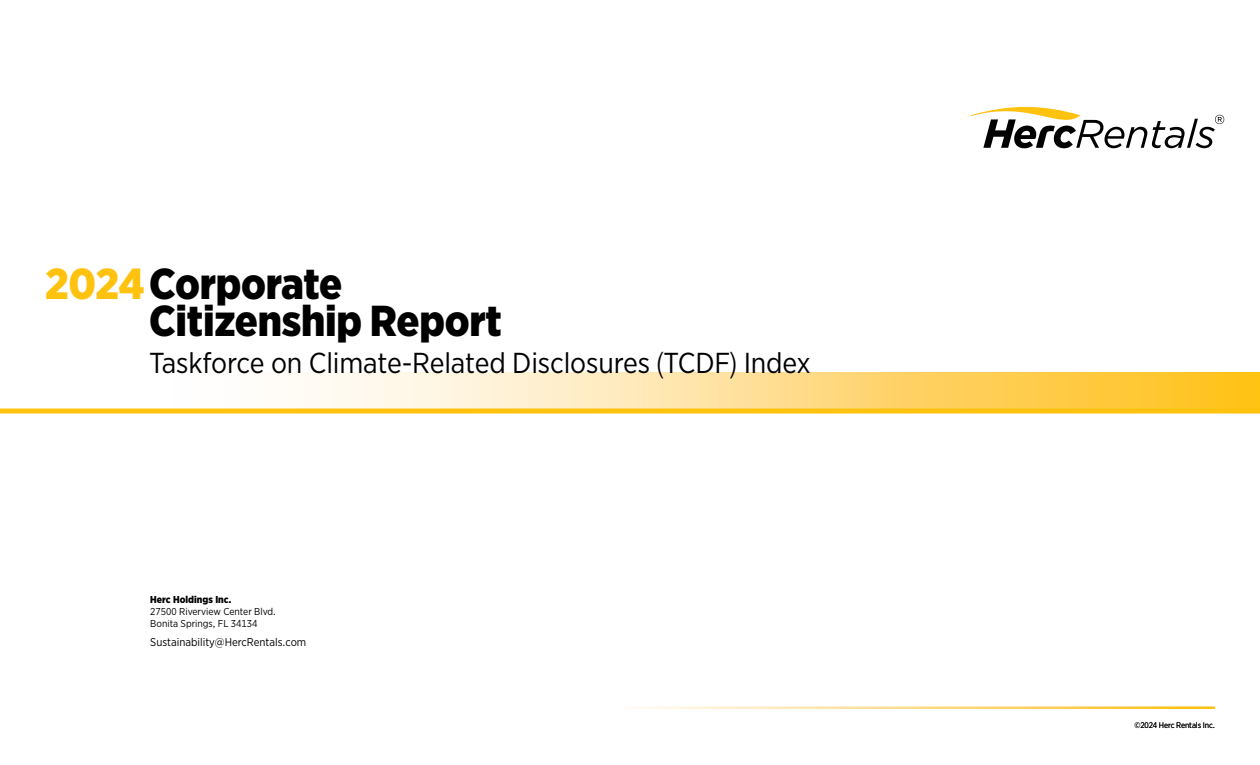
<style>
.page{position:relative;width:1260px;height:765px;background:#fff}
.page>*{position:absolute;margin:0;border:0;box-sizing:border-box;transform-origin:0 0}
._1___Section_Title{font:900 43.25px "Gotham Narrow";letter-spacing:-.005em;color:#000}
._1___Section_Title-2{font:28.88px "Gotham Narrow";letter-spacing:-.005em;color:#000}
._3___Copy{font:11.25px "Gotham Narrow";color:#000}
._5___Sub_Heads{font:10px "Gotham Narrow";color:#000}
._5___Sub_Heads-2{font:900 10px "Gotham Narrow";color:#000}
.t1{font:8.12px "Gotham Narrow";letter-spacing:-.015em;color:#000}
.s1{color:#ffc20e}
.s2{font-family:"Helvetica Neue";font-weight:300}
</style>
<div class="page">
<svg style="left:971px;top:107px;width:253px;height:41px"></svg>
<svg style="left:0;top:373px;width:1260px;height:36px"></svg>
<div style="left:0;top:409px;width:1260px;height:5px;background:#ffc20e"></div>
<p class="_1___Section_Title" style="left:45px;top:255px;width:299px"><span class="s1">2024</span>Corporate</p>
<p class="_1___Section_Title" style="left:149px;top:292px;width:354px">Citizenship Report</p>
<p class="_1___Section_Title-2" style="left:149px;top:345px;width:663px">Taskforce on Climate-Related Disclosures <span class="s2">(</span>TCDF<span class="s2">)</span> Index</p>
<p class="_5___Sub_Heads-2" style="left:150px;top:593px;width:83px">Herc Holdings Inc.</p>
<p class="_5___Sub_Heads" style="left:150px;top:605px;width:127px">27500 Riverview Center Blvd.</p>
<p class="_5___Sub_Heads" style="left:150px;top:617px;width:109px">Bonita Springs, FL 34134</p>
<p class="_3___Copy" style="left:150px;top:635px;width:157px">Sustainability@HercRentals.com</p>
<p class="t1" style="left:1134px;top:720px;width:82px">©2024 Herc Rentals Inc.</p>
</div>
